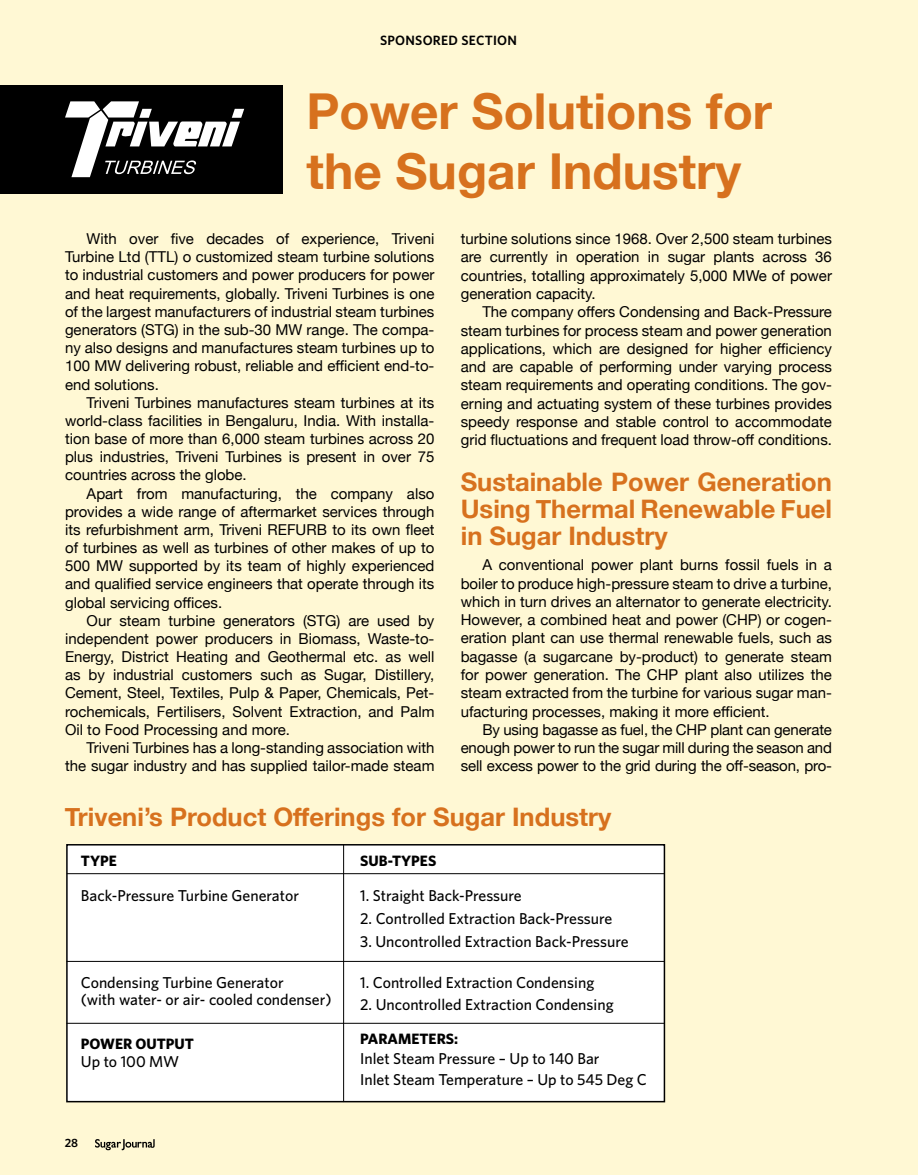
<style>
.page{position:relative;width:918px;height:1175px;background:#fff}
.page>*{position:absolute;margin:0;border:0;box-sizing:border-box;transform-origin:0 0}
.t1{font:700 49.5px/60px "Helvetica Neue";color:#d7711e}
.t2{font:700 25.5px/27.3px "Helvetica Neue";color:#d7711e;text-align:justify}
.t3{font:500 15.75px/17.7px "Whitney";color:#000}
.t4{font:15px/18.1px "Helvetica Neue";color:#000;text-align:justify}
.t5{font:700 15px "Whitney";color:#000}
.t6{font:600 13.5px "Whitney";letter-spacing:.02em;color:#000}
.t7{font:600 12px "Whitney";color:#000}
</style>
<div class="page">
<div style="left:0;top:0;width:918px;height:1174px;background:#fff8d4"></div>
<div style="left:67px;top:844px;width:598px;height:258px;background:#fff"></div>
<div style="left:0;top:85px;width:283px;height:108px;background:#000"></div>
<svg style="left:95px;top:1139px;width:60px;height:11px"></svg>
<div style="left:66px;top:844px;width:599px;height:258px;border:2px solid #000"></div>
<hr style="left:67px;top:873px;width:598px;height:1px;background:#000">
<hr style="left:343px;top:844px;width:1px;height:258px;background:#000">
<hr style="left:67px;top:961px;width:598px;height:1px;background:#000">
<hr style="left:67px;top:1022px;width:598px;height:1px;background:#000">
<svg style="left:65px;top:101px;width:179px;height:76px"></svg>
<p class="t6" style="left:380px;top:31px;width:139px">SPONSORED SECTION</p>
<h1 class="t1" style="left:307px;top:82px;width:467px">Power Solutions for the Sugar Industry</h1>
<p class="t4" style="left:65px;top:231px;width:371px;text-indent:22px">With over five decades of experience, Triveni Turbine Ltd (TTL) o customized steam turbine solutions to industrial customers and power producers for power and heat requirements, globally. Triveni Turbines is one of the largest manufacturers of industrial steam turbines generators (STG) in the sub-30 MW range. The compa&shy;ny also designs and manufactures steam turbines up to 100 MW delivering robust, reliable and efficient end-to&shy;end solutions.</p>
<p class="t4" style="left:65px;top:394px;width:371px;text-indent:22px">Triveni Turbines manufactures steam turbines at its world-class facilities in Bengaluru, India. With installa&shy;tion base of more than 6,000 steam turbines across 20 plus industries, Triveni Turbines is present in over 75 countries across the globe.</p>
<p class="t4" style="left:65px;top:485px;width:371px;text-indent:22px">Apart from manufacturing, the company also provides a wide range of aftermarket services through its refurbishment arm, Triveni REFURB to its own fleet of turbines as well as turbines of other makes of up to 500 MW supported by its team of highly experienced and qualified service engineers that operate through its global servicing offices.</p>
<p class="t4" style="left:65px;top:612px;width:371px;text-indent:22px">Our steam turbine generators (STG) are used by independent power producers in Biomass, Waste-to-Energy, District Heating and Geothermal etc. as well as by industrial customers such as Sugar, Distillery, Cement, Steel, Textiles, Pulp &amp; Paper, Chemicals, Pet&shy;rochemicals, Fertilisers, Solvent Extraction, and Palm Oil to Food Processing and more.</p>
<p class="t4" style="left:65px;top:739px;width:371px;text-align:right">Triveni Turbines has a long-standing association with the sugar industry and has supplied tailor-made steam</p>
<p class="t4" style="left:461px;top:230px;width:373px">turbine solutions since 1968. Over 2,500 steam turbines are currently in operation in sugar plants across 36 countries, totalling approximately 5,000 MWe of power generation capacity.</p>
<p class="t4" style="left:461px;top:304px;width:373px;text-indent:22px">The company offers Condensing and Back-Pressure steam turbines for process steam and power generation applications, which are designed for higher efficiency and are capable of performing under varying process steam requirements and operating conditions. The gov&shy;erning and actuating system of these turbines provides speedy response and stable control to accommodate grid fluctuations and frequent load throw-off conditions.</p>
<h2 class="t2" style="left:461px;top:468px;width:373px">Sustainable Power Generation Using Thermal Renewable Fuel in Sugar Industry</h2>
<p class="t4" style="left:461px;top:556px;width:373px;text-indent:22px">A conventional power plant burns fossil fuels in a boiler to produce high-pressure steam to drive a turbine, which in turn drives an alternator to generate electricity.<br>However, a combined heat and power (CHP) or cogen&shy;eration plant can use thermal renewable fuels, such as bagasse (a sugarcane by-product) to generate steam for power generation. The CHP plant also utilizes the steam extracted from the turbine for various sugar man&shy;ufacturing processes, making it more efficient.</p>
<p class="t4" style="left:461px;top:721px;width:373px;text-indent:22px">By using bagasse as fuel, the CHP plant can generate enough power to run the sugar mill during the season and sell excess power to the grid during the off-season, pro-</p>
<h2 class="t2" style="left:65px;top:804px;width:548px">Triveni’s Product Offerings for Sugar Industry</h2>
<p class="t5" style="left:81px;top:850px;width:37px">TYPE</p>
<p class="t5" style="left:360px;top:850px;width:78px">SUB-TYPES</p>
<p class="t3" style="left:81px;top:886px;width:220px">Back-Pressure Turbine Generator</p>
<p class="t3" style="left:360px;top:886px;width:163px">1. Straight Back-Pressure</p>
<p class="t3" style="left:360px;top:909px;width:254px">2. Controlled Extraction Back-Pressure</p>
<p class="t3" style="left:360px;top:932px;width:270px">3. Uncontrolled Extraction Back-Pressure</p>
<p class="t3" style="left:81px;top:973px;width:252px">Condensing Turbine Generator<br>(with water- or air- cooled condenser)</p>
<p class="t3" style="left:360px;top:973px;width:236px">1. Controlled Extraction Condensing</p>
<p class="t3" style="left:360px;top:995px;width:255px">2. Uncontrolled Extraction Condensing</p>
<p class="t5" style="left:360px;top:1028px;width:99px">PARAMETERS:</p>
<p class="t3" style="left:360px;top:1048px;width:288px;line-height:20.7px">Inlet Steam Pressure – Up to 140 Bar<br>Inlet Steam Temperature – Up to 545 Deg C</p>
<p class="t5" style="left:81px;top:1033px;width:115px">POWER OUTPUT</p>
<p class="t3" style="left:81px;top:1052px;width:100px">Up to 100 MW</p>
<p class="t7" style="left:65px;top:1135px;width:15px">28</p>
</div>
